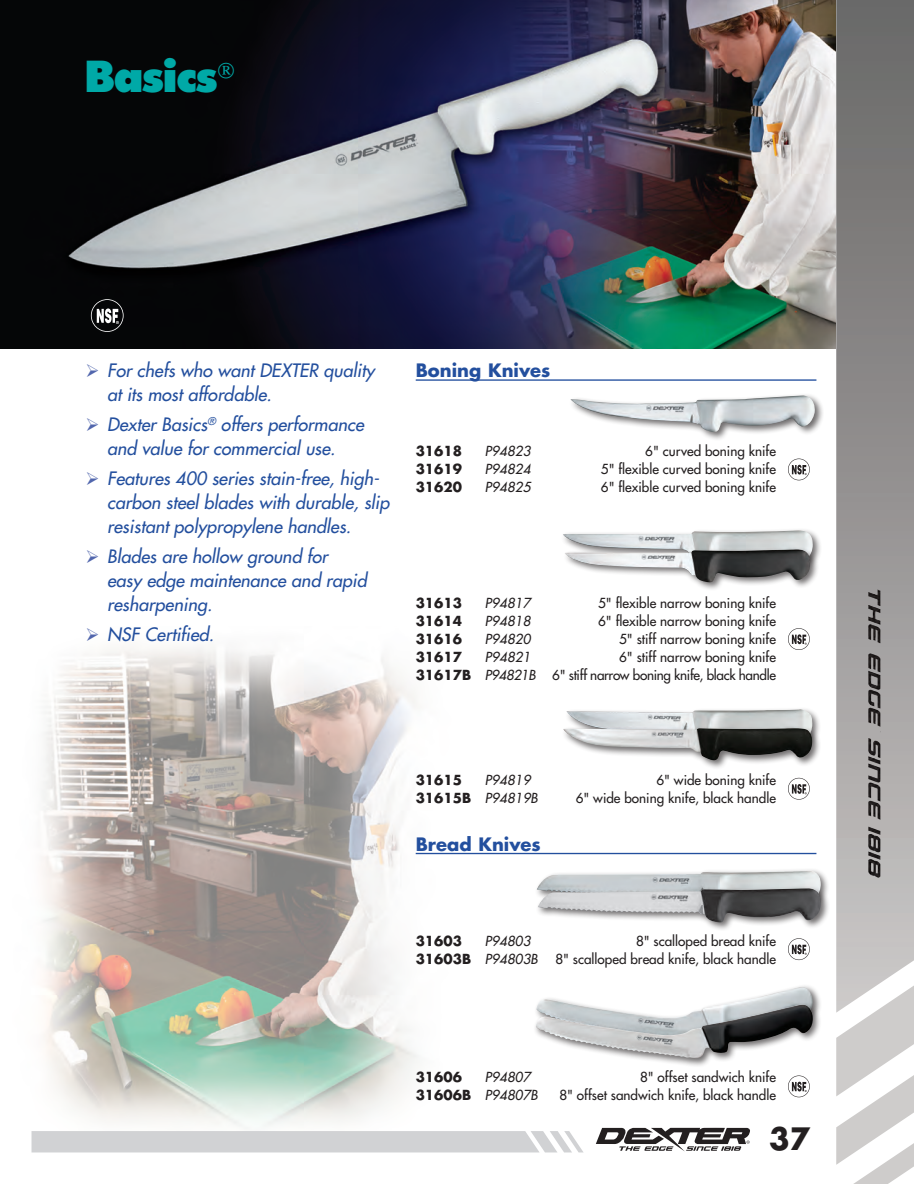
<style>
.page{position:relative;width:914px;height:1184px;background:#fff}
.page>*{position:absolute;margin:0;border:0;box-sizing:border-box;transform-origin:0 0}
.t1{font:800 43.5px "Tempest";color:#00a9a7}
.t2{font:700 30px "Futura";color:#231f20}
.t3{font:italic 18px/24px "Futura";color:#234f9e}
.t4{font:700 18px "Futura";color:#234f9e}
.t5{font:13.5px "Futura";color:#231f20}
.t6{font:italic 13.5px "Futura";color:#231f20}
.t7{font:13.5px/18px "Futura";letter-spacing:-.025em;color:#231f20;text-align:right}
.t8{font:700 13.5px "Futura";color:#231f20}
.s1{color:#5166ad}
.s2{font-weight:700}
.s3{font-style:italic}
.s4{font-weight:700;font-style:normal}
</style>
<div class="page">
<img style="left:31px;top:647px;width:581px;height:487px">
<svg style="left:596px;top:1127px;width:154px;height:24px"></svg>
<svg style="left:836px;top:0;width:78px;height:979px;background:#979594"></svg>
<img style="left:868px;top:589px;width:12px;height:288px">
<div style="left:32px;top:1131px;width:551px;height:21px;background:#d1d2d4"></div>
<div style="left:534px;top:984px;width:288px;height:66px;background:#231f20;opacity:.65"></div>
<img style="left:536px;top:986px;width:276px;height:16px">
<div style="left:534px;top:867px;width:296px;height:47px;background:#231f20;opacity:.65"></div>
<img style="left:536px;top:870px;width:284px;height:15px">
<div style="left:564px;top:706px;width:257px;height:48px;background:#231f20;opacity:.65"></div>
<img style="left:566px;top:709px;width:246px;height:16px">
<div style="left:560px;top:527px;width:262px;height:46px;background:#231f20;opacity:.65"></div>
<img style="left:563px;top:530px;width:249px;height:16px">
<img style="left:0;top:0;width:836px;height:348px">
<hr style="left:416px;top:379px;width:400px;height:2px;background:#234f9e">
<hr style="left:416px;top:852px;width:400px;height:2px;background:#234f9e">
<div style="left:568px;top:393px;width:255px;height:48px;background:#231f20;opacity:.65"></div>
<img style="left:570px;top:395px;width:246px;height:38px">
<div style="left:562px;top:546px;width:257px;height:45px;background:#231f20;opacity:.65"></div>
<img style="left:564px;top:549px;width:248px;height:33px">
<div style="left:561px;top:725px;width:260px;height:44px;background:#231f20;opacity:.65"></div>
<img style="left:562px;top:728px;width:250px;height:32px">
<div style="left:535px;top:885px;width:295px;height:46px;background:#231f20;opacity:.65"></div>
<img style="left:537px;top:888px;width:283px;height:34px">
<div style="left:533px;top:1002px;width:288px;height:65px;background:#231f20;opacity:.65"></div>
<img style="left:535px;top:1004px;width:277px;height:54px">
<svg style="left:788px;top:458px;width:21px;height:22px"></svg>
<svg style="left:788px;top:628px;width:21px;height:22px"></svg>
<svg style="left:788px;top:778px;width:21px;height:21px"></svg>
<svg style="left:788px;top:938px;width:21px;height:22px"></svg>
<svg style="left:788px;top:1075px;width:21px;height:22px"></svg>
<svg style="left:91px;top:299px;width:33px;height:33px"></svg>
<svg style="left:0;top:0;width:5px;height:5px"></svg>
<svg style="left:908px;top:0;width:6px;height:5px"></svg>
<svg style="left:836px;top:979px;width:78px;height:205px"></svg>
<p class="t1" style="left:86px;top:54px;width:151px">Basics<sup>®</sup></p>
<p class="t3" style="left:107px;top:358px;width:269px;text-indent:-22px"><span class="s1">➢</span> For chefs who want DEXTER quality at its most affordable.</p>
<p class="t3" style="left:86px;top:412px;width:280px;text-align:center"><span class="s1">➢</span> Dexter Basics<sup>®</sup> offers performance and value for commercial use.</p>
<p class="t3" style="left:107px;top:466px;width:284px;text-indent:-22px"><span class="s1">➢</span> Features 400 series stain-free, high&shy;carbon steel blades with durable, slip resistant polypropylene handles.</p>
<p class="t3" style="left:107px;top:544px;width:261px;text-indent:-22px"><span class="s1">➢</span> Blades are hollow ground for easy edge maintenance and rapid resharpening.</p>
<p class="t3" style="left:86px;top:622px;width:130px"><span class="s1">➢</span> NSF Certified.</p>
<p class="t4" style="left:416px;top:358px;width:136px">Boning Knives</p>
<p class="t8" style="left:416px;top:442px;width:48px">31618</p>
<p class="t6" style="left:484px;top:442px;width:47px">P94823</p>
<p class="t5" style="left:645px;top:442px;width:132px">6" curved boning knife</p>
<p class="t8" style="left:416px;top:460px;width:48px">31619</p>
<p class="t6" style="left:484px;top:460px;width:47px">P94824</p>
<p class="t5" style="left:601px;top:460px;width:176px">5" flexible curved boning knife</p>
<p class="t8" style="left:416px;top:477px;width:48px">31620</p>
<p class="t6" style="left:484px;top:478px;width:47px">P94825</p>
<p class="t5" style="left:601px;top:478px;width:176px">6" flexible curved boning knife</p>
<p class="t8" style="left:416px;top:594px;width:48px">31613</p>
<p class="t6" style="left:484px;top:594px;width:47px">P94817</p>
<p class="t5" style="left:598px;top:594px;width:179px">5" flexible narrow boning knife</p>
<p class="t8" style="left:416px;top:612px;width:48px">31614</p>
<p class="t6" style="left:484px;top:612px;width:47px">P94818</p>
<p class="t5" style="left:598px;top:612px;width:179px">6" flexible narrow boning knife</p>
<p class="t8" style="left:416px;top:630px;width:48px">31616</p>
<p class="t6" style="left:484px;top:630px;width:47px">P94820</p>
<p class="t5" style="left:619px;top:630px;width:158px">5" stiff narrow boning knife</p>
<p class="t8" style="left:416px;top:648px;width:48px">31617</p>
<p class="t6" style="left:484px;top:648px;width:47px">P94821</p>
<p class="t7" style="left:416px;top:648px;width:362px">6" stiff narrow boning knife<br><span class="s2">31617B</span> <span class="s3">P94821B</span> 6" stiff narrow boning knife, black handle</p>
<p class="t8" style="left:416px;top:770px;width:48px">31615</p>
<p class="t6" style="left:484px;top:770px;width:47px">P94819</p>
<p class="t5" style="left:656px;top:770px;width:121px">6" wide boning knife</p>
<p class="t6" style="left:416px;top:788px;width:123px"><span class="s4">31615B</span> P94819B</p>
<p class="t5" style="left:575px;top:788px;width:202px">6" wide boning knife, black handle</p>
<p class="t4" style="left:416px;top:831px;width:127px">Bread Knives</p>
<p class="t8" style="left:416px;top:932px;width:48px">31603</p>
<p class="t6" style="left:484px;top:932px;width:47px">P94803</p>
<p class="t5" style="left:636px;top:932px;width:141px">8" scalloped bread knife</p>
<p class="t6" style="left:416px;top:950px;width:123px"><span class="s4">31603B</span> P94803B</p>
<p class="t5" style="left:555px;top:950px;width:222px">8" scalloped bread knife, black handle</p>
<p class="t8" style="left:416px;top:1067px;width:48px">31606</p>
<p class="t6" style="left:484px;top:1068px;width:47px">P94807</p>
<p class="t5" style="left:640px;top:1068px;width:137px">8" offset sandwich knife</p>
<p class="t6" style="left:416px;top:1086px;width:123px"><span class="s4">31606B</span> P94807B</p>
<p class="t5" style="left:559px;top:1086px;width:218px">8" offset sandwich knife, black handle</p>
<p class="t2" style="left:769px;top:1118px;width:43px">37</p>
</div>
